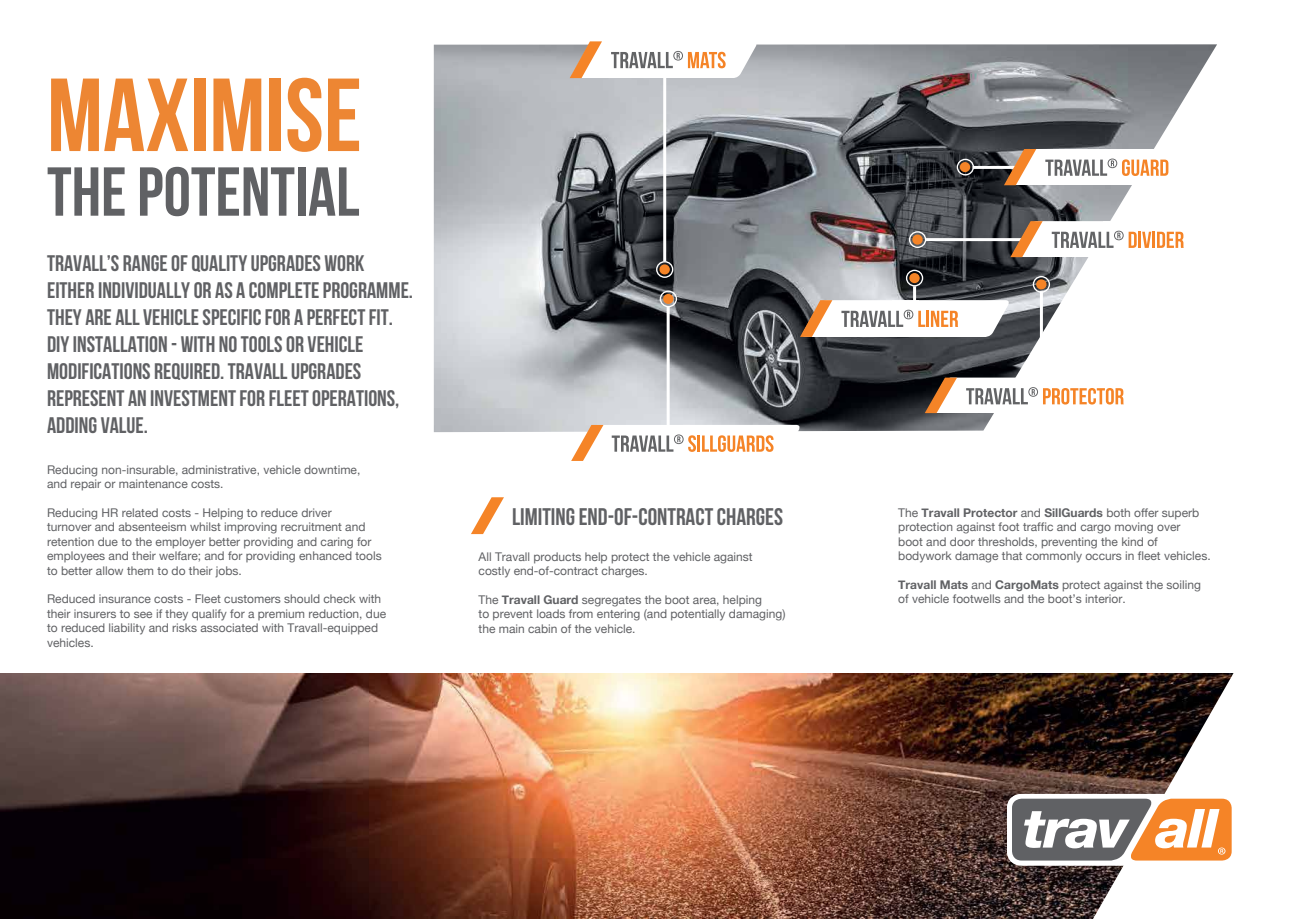
<style>
.page{position:relative;width:1289px;height:919px;background:#fff}
.page>*{position:absolute;margin:0;border:0;box-sizing:border-box;transform-origin:0 0}
.t1{font:700 103.5px "Bebas Neue";color:#ed8633}
.t2{font:700 69px "Bebas Neue";color:#606164}
.t3{font:24px "Bebas Neue";color:#606164}
.t4{font:22.5px/27px "Bebas Neue";color:#606164}
.t5{font:12px/14.4px "Helvetica Neue";color:#606164}
.s1{font-weight:700}
</style>
<div class="page">
<img style="left:0;top:674px;width:1092px;height:244px">
<svg style="left:1092px;top:673px;width:142px;height:245px"></svg>
<svg style="left:1007px;top:793px;width:227px;height:72px"></svg>
<img style="left:434px;top:44px;width:783px;height:388px">
<svg style="left:656px;top:261px;width:17px;height:17px"></svg>
<svg style="left:569px;top:41px;width:189px;height:37px"></svg>
<hr style="left:663px;top:73px;width:3px;height:188px;background:#fff">
<svg style="left:659px;top:290px;width:18px;height:17px"></svg>
<hr style="left:666px;top:306px;width:3px;height:145px;background:#fff">
<svg style="left:1032px;top:276px;width:18px;height:17px"></svg>
<svg style="left:924px;top:377px;width:230px;height:36px"></svg>
<hr style="left:1039px;top:291px;width:3px;height:93px;background:#fff">
<svg style="left:905px;top:270px;width:18px;height:16px"></svg>
<svg style="left:800px;top:300px;width:210px;height:37px"></svg>
<hr style="left:913px;top:286px;width:3px;height:22px;background:#fff">
<svg style="left:908px;top:231px;width:18px;height:17px"></svg>
<hr style="left:926px;top:238px;width:109px;height:3px;background:#fff">
<svg style="left:1010px;top:221px;width:207px;height:36px"></svg>
<svg style="left:956px;top:159px;width:18px;height:16px"></svg>
<hr style="left:972px;top:166px;width:109px;height:3px;background:#fff">
<svg style="left:1003px;top:143px;width:211px;height:42px"></svg>
<svg style="left:571px;top:425px;width:230px;height:36px"></svg>
<svg style="left:471px;top:497px;width:33px;height:37px"></svg>
<h1 class="t1" style="left:47px;top:58px;width:316px">MAXIMISE</h1>
<h2 class="t2" style="left:47px;top:154px;width:314px">THE POTENTIAL</h2>
<p class="t4" style="left:47px;top:249px;width:367px">TRAVALL’S RANGE OF QUALITY UPGRADES WORK EITHER INDIVIDUALLY OR AS A COMPLETE PROGRAMME.<br>THEY ARE ALL VEHICLE SPECIFIC FOR A PERFECT FIT.<br>DIY INSTALLATION - WITH NO TOOLS OR VEHICLE MODIFICATIONS REQUIRED. TRAVALL UPGRADES REPRESENT AN INVESTMENT FOR FLEET OPERATIONS, ADDING VALUE.</p>
<p class="t5" style="left:47px;top:463px;width:315px">Reducing non-insurable, administrative, vehicle downtime, and repair or maintenance costs.</p>
<p class="t5" style="left:47px;top:506px;width:336px">Reducing HR related costs - Helping to reduce driver<br>turnover and absenteeism whilst improving recruitment and retention due to the employer better providing and caring for employees and their welfare; and for providing enhanced tools to better allow them to do their jobs.</p>
<p class="t5" style="left:47px;top:592px;width:340px">Reduced insurance costs - Fleet customers should check with their insurers to see if they qualify for a premium reduction, due to reduced liability and risks associated with Travall-equipped vehicles.</p>
<h3 class="t3" style="left:512px;top:503px;width:272px">LIMITING END-OF-CONTRACT CHARGES</h3>
<p class="t5" style="left:478px;top:550px;width:276px">All Travall products help protect the vehicle against costly end-of-contract charges.</p>
<p class="t5" style="left:478px;top:593px;width:308px">The <span class="s1">Travall Guard</span> segregates the boot area, helping<br>to prevent loads from entering (and potentially damaging) the main cabin of the vehicle.</p>
<p class="t5" style="left:898px;top:506px;width:314px">The <span class="s1">Travall Protector</span> and <span class="s1">SillGuards</span> both offer superb protection against foot traffic and cargo moving over<br>boot and door thresholds, preventing the kind of bodywork damage that commonly occurs in fleet vehicles.</p>
<p class="t5" style="left:898px;top:578px;width:304px"><span class="s1">Travall Mats</span> and <span class="s1">CargoMats</span> protect against the soiling of vehicle footwells and the boot’s interior.</p>
</div>
